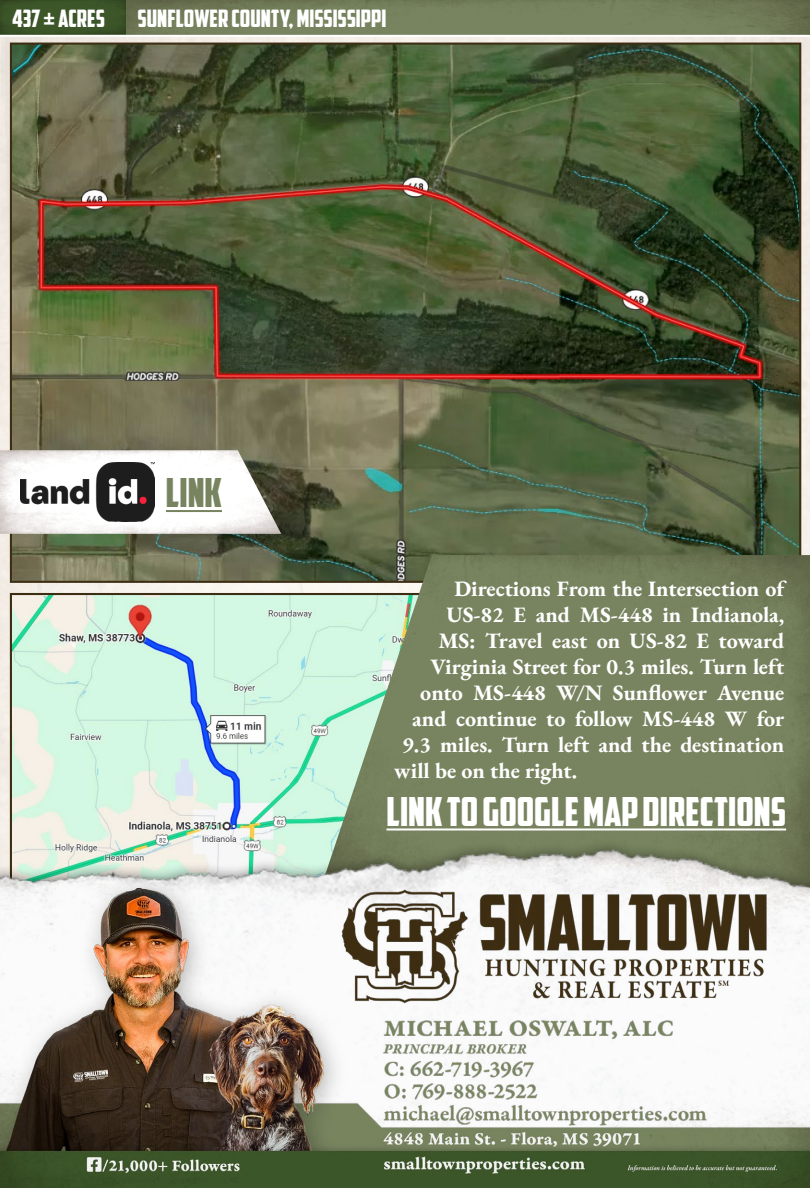
<style>
.page{position:relative;width:810px;height:1188px;background:#fff}
.page>*{position:absolute;margin:0;border:0;box-sizing:border-box;transform-origin:0 0}
.t1{font:40px "American Captain";color:#fff}
.t2{font:40px "American Captain";color:#77845f}
.t3{font:24px "American Captain";color:#fff}
.t4{font:22px "EB Garamond";color:#fff}
</style>
<div class="page">
<img style="left:0;top:37px;width:810px;height:762px">
<img style="left:126px;top:0;width:684px;height:35px">
<div style="left:0;top:0;width:126px;height:35px;background:#3c5629"></div>
<img style="left:13px;top:46px;width:785px;height:534px">
<img style="left:13px;top:596px;width:305px;height:203px">
<img style="left:0;top:450px;width:281px;height:84px">
<img style="left:326px;top:555px;width:484px;height:244px">
<hr style="left:166px;top:510px;width:56px;height:2px;background:#77845f">
<img style="left:20px;top:463px;width:135px;height:59px">
<img style="left:0;top:799px;width:810px;height:77px">
<img style="left:0;top:876px;width:810px;height:312px">
<p class="t3" style="left:12px;top:4px;width:94px">437 ± ACRES</p>
<p class="t3" style="left:138px;top:4px;width:250px">SUNFLOWER COUNTY, MISSISSIPPI</p>
<h1 class="t2" style="left:166px;top:469px;width:57px">LINK</h1>
<p class="t4" style="left:454px;top:575px;width:332px">Directions From the Intersection of</p>
<p class="t4" style="left:446px;top:601px;width:340px">US-82 E and MS-448 in Indianola,</p>
<p class="t4" style="left:438px;top:627px;width:347px">MS: Travel east on US-82 E toward</p>
<p class="t4" style="left:430px;top:653px;width:355px">Virginia Street for 0.3 miles. Turn left</p>
<p class="t4" style="left:420px;top:679px;width:366px">onto MS-448 W/N Sunflower Avenue</p>
<p class="t4" style="left:412px;top:705px;width:374px">and continue to follow MS-448 W for</p>
<p class="t4" style="left:402px;top:731px;width:384px">9.3 miles. Turn left and the destination</p>
<p class="t4" style="left:394px;top:757px;width:184px">will be on the right.</p>
<h1 class="t1" style="left:387px;top:787px;width:401px">LINK TO GOOGLE MAP DIRECTIONS</h1>
</div>
